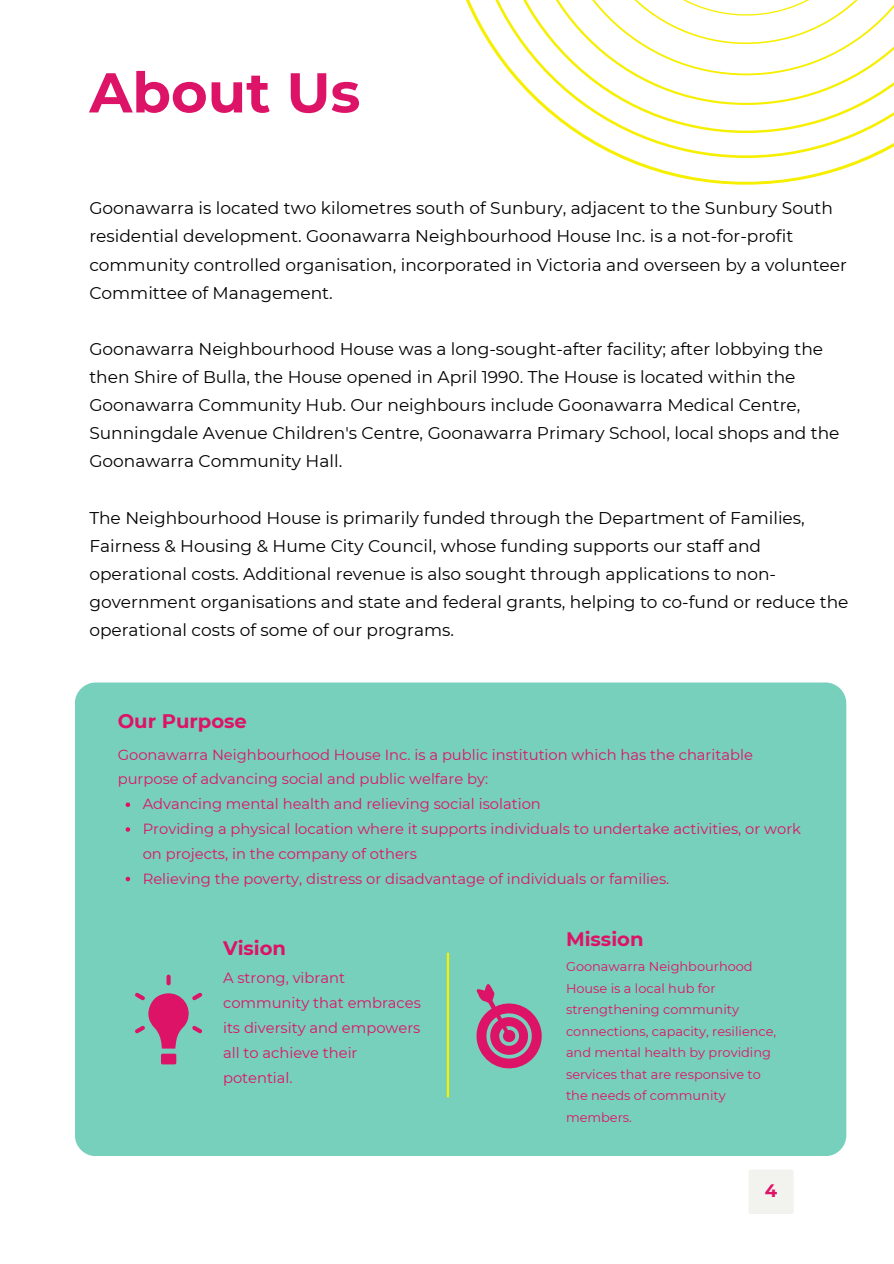
<style>
.page{position:relative;width:894px;height:1264px;background:#fff}
.page>*{position:absolute;margin:0;border:0;box-sizing:border-box;transform-origin:0 0}
.t1{font:700 55.95px "Montserrat";color:#dd1367}
.t2{font:700 19.5px "Montserrat";color:#dd1367}
.t3{font:700 18px "Montserrat";color:#dd1367}
.t4{font:16.95px/28.2px "Montserrat";color:#000}
.t5{font:14.7px/24.8px "Montserrat";color:#dd1367}
.t6{font:12.9px/21.5px "Montserrat";color:#dd1367}
</style>
<div class="page">
<div style="left:748px;top:1169px;width:45px;height:45px;background:#f2f3ee;border-radius:2px"></div>
<div style="left:75px;top:682px;width:771px;height:474px;background:#77d0bc;border-radius:21px"></div>
<svg style="left:135px;top:974px;width:67px;height:90px"></svg>
<svg style="left:476px;top:984px;width:65px;height:85px"></svg>
<hr style="left:446px;top:953px;width:3px;height:143px;background:#f7ef00">
<svg style="left:466px;top:0;width:405px;height:185px"></svg>
<svg style="left:468px;top:0;width:425px;height:158px"></svg>
<svg style="left:126px;top:802px;width:4px;height:5px"></svg>
<svg style="left:126px;top:827px;width:4px;height:4px"></svg>
<svg style="left:126px;top:876px;width:4px;height:5px"></svg>
<p class="t1" style="left:89px;top:58px;width:272px">About Us</p>
<h3 class="t4" style="left:89px;top:194px;width:759px">Goonawarra is located two kilometres south of Sunbury, adjacent to the Sunbury South residential development. Goonawarra Neighbourhood House Inc. is a not-for-profit community controlled organisation, incorporated in Victoria and overseen by a volunteer Committee of Management.</h3>
<h3 class="t4" style="left:89px;top:335px;width:751px">Goonawarra Neighbourhood House was a long-sought-after facility; after lobbying the then Shire of Bulla, the House opened in April 1990. The House is located within the Goonawarra Community Hub. Our neighbours include Goonawarra Medical Centre, Sunningdale Avenue Children's Centre, Goonawarra Primary School, local shops and the Goonawarra Community Hall.</h3>
<h3 class="t4" style="left:89px;top:503px;width:760px">The Neighbourhood House is primarily funded through the Department of Families, Fairness &amp; Housing &amp; Hume City Council, whose funding supports our staff and operational costs. Additional revenue is also sought through applications to non&shy;government organisations and state and federal grants, helping to co-fund or reduce the operational costs of some of our programs.</h3>
<p class="t2" style="left:118px;top:709px;width:131px">Our Purpose</p>
<p class="t5" style="left:118px;top:742px;width:636px">Goonawarra Neighbourhood House Inc. is a public institution which has the charitable purpose of advancing social and public welfare by:</p>
<h2 class="t5" style="left:143px;top:791px;width:399px">Advancing mental health and relieving social isolation</h2>
<h4 class="t5" style="left:143px;top:816px;width:659px">Providing a physical location where it supports individuals to undertake activities, or work on projects, in the company of others</h4>
<p class="t5" style="left:143px;top:865px;width:528px">Relieving the poverty, distress or disadvantage of individuals or families.</p>
<h2 class="t2" style="left:223px;top:936px;width:65px">Vision</h2>
<h1 class="t5" style="left:223px;top:965px;width:199px">A strong, vibrant community that embraces its diversity and empowers all to achieve their potential.</h1>
<h4 class="t2" style="left:566px;top:927px;width:79px">Mission</h4>
<p class="t6" style="left:566px;top:955px;width:212px">Goonawarra Neighbourhood<br>House is a local hub for strengthening community connections, capacity, resilience, and mental health by providing services that are responsive to the needs of community members.</p>
<p class="t3" style="left:764px;top:1179px;width:14px">4</p>
</div>
